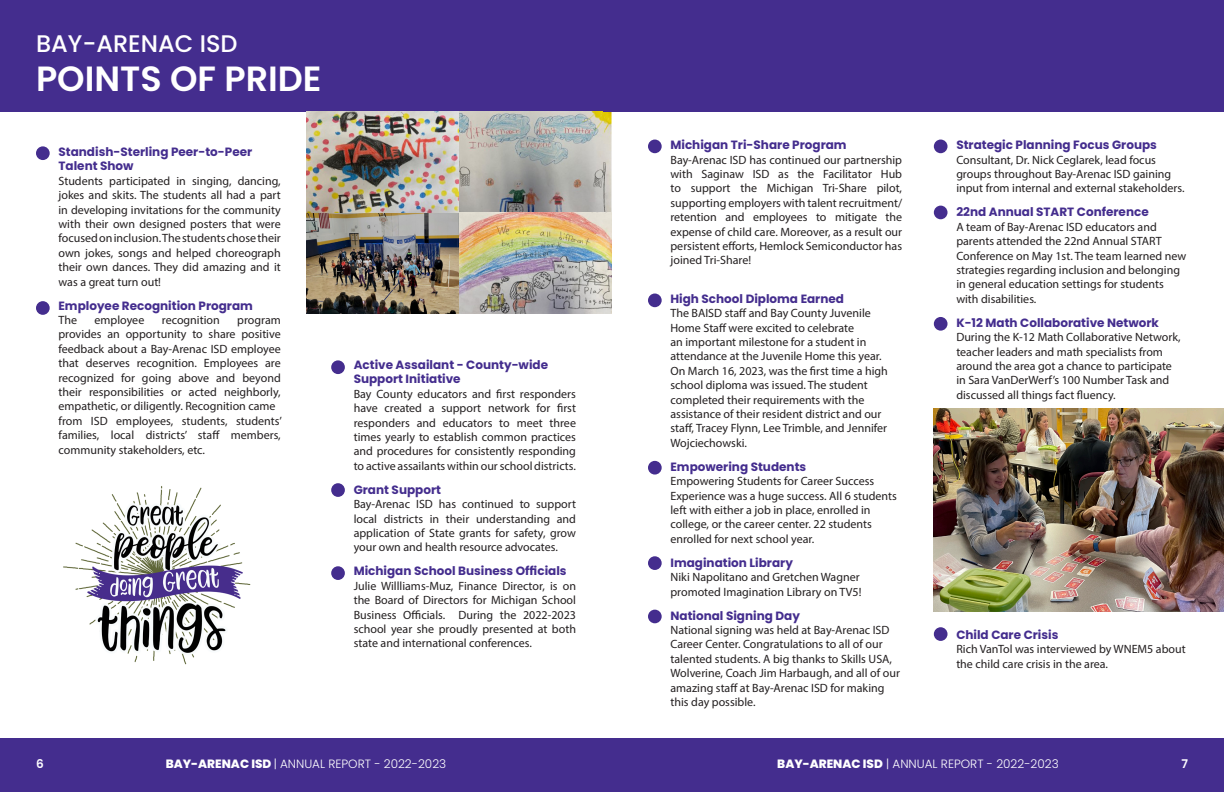
<style>
.page{position:relative;width:1224px;height:792px;background:#fff}
.page>*{position:absolute;margin:0;border:0;box-sizing:border-box;transform-origin:0 0}
.t1{font:600 35px "Poppins";color:#fff}
.t2{font:500 24px "Poppins";color:#fff}
.t3{font:12px/14.4px "Myriad Pro";color:#231f20}
.t4{font:700 12px/14.4px "Poppins";color:#442d8e}
.t5{font:300 12px "Poppins";color:#fff}
.t6{font:600 12px "Poppins";color:#fff}
.s1{font-weight:800}
</style>
<div class="page">
<div style="left:0;top:738px;width:1224px;height:54px;background:#442d8e"></div>
<img style="left:63px;top:486px;width:188px;height:179px">
<div style="left:50px;top:475px;width:39px;height:43px;background:#fff"></div>
<div style="left:0;top:0;width:621px;height:111px;background:#442d8e"></div>
<div style="left:36px;top:301px;width:14px;height:14px;background:#442d8e;border-radius:50%"></div>
<div style="left:36px;top:146px;width:14px;height:14px;background:#442d8e;border-radius:50%"></div>
<div style="left:331px;top:483px;width:14px;height:14px;background:#442d8e;border-radius:50%"></div>
<div style="left:331px;top:360px;width:14px;height:14px;background:#442d8e;border-radius:50%"></div>
<img style="left:306px;top:111px;width:306px;height:202px">
<div style="left:603px;top:0;width:621px;height:111px;background:#442d8e"></div>
<div style="left:648px;top:140px;width:14px;height:13px;background:#442d8e;border-radius:50%"></div>
<div style="left:331px;top:566px;width:14px;height:14px;background:#442d8e;border-radius:50%"></div>
<div style="left:648px;top:294px;width:14px;height:13px;background:#442d8e;border-radius:50%"></div>
<div style="left:648px;top:461px;width:14px;height:14px;background:#442d8e;border-radius:50%"></div>
<img style="left:934px;top:409px;width:290px;height:202px">
<div style="left:934px;top:140px;width:14px;height:13px;background:#442d8e;border-radius:50%"></div>
<div style="left:934px;top:206px;width:14px;height:13px;background:#442d8e;border-radius:50%"></div>
<div style="left:934px;top:317px;width:14px;height:14px;background:#442d8e;border-radius:50%"></div>
<div style="left:934px;top:627px;width:14px;height:14px;background:#442d8e;border-radius:50%"></div>
<div style="left:648px;top:556px;width:14px;height:14px;background:#442d8e;border-radius:50%"></div>
<div style="left:648px;top:610px;width:14px;height:13px;background:#442d8e;border-radius:50%"></div>
<h2 class="t2" style="left:36px;top:30px;width:203px">BAY-ARENAC ISD</h2>
<h2 class="t1" style="left:36px;top:58px;width:287px">POINTS OF PRIDE</h2>
<h3 class="t4" style="left:58px;top:145px;width:195px">Standish-Sterling Peer-to-Peer<br>Talent Show</h3>
<p class="t3" style="left:58px;top:173px;width:224px;text-align:justify">Students participated in singing, dancing, jokes and skits. The students all had a part in developing invitations for the community with their own designed posters that were focused on inclusion. The students chose their own jokes, songs and helped choreograph their own dances. They did amazing and it was a great turn out!</p>
<h3 class="t4" style="left:58px;top:298px;width:196px">Employee Recognition Program</h3>
<p class="t3" style="left:58px;top:313px;width:20px">The</p>
<p class="t3" style="left:95px;top:313px;width:51px">employee</p>
<p class="t3" style="left:162px;top:313px;width:59px">recognition</p>
<p class="t3" style="left:58px;top:313px;width:225px;text-indent:179px">program provides an opportunity to share positive feedback about a Bay-Arenac ISD employee that deserves recognition. Employees are recognized for going above and beyond their responsibilities or acted neighborly, empathetic, or diligently. Recognition came from ISD employees, students, students’ families, local districts’ staff members, community stakeholders, etc.</p>
<h3 class="t4" style="left:354px;top:358px;width:196px">Active Assailant - County-wide<br>Support Initiative</h3>
<p class="t3" style="left:354px;top:386px;width:224px;text-align:justify">Bay County educators and first responders have created a support network for first responders and educators to meet three times yearly to establish common practices and procedures for consistently responding to active assailants within our school districts.</p>
<h3 class="t4" style="left:354px;top:482px;width:89px">Grant Support</h3>
<p class="t3" style="left:354px;top:497px;width:224px;text-align:justify">Bay-Arenac ISD has continued to support local districts in their understanding and application of State grants for safety, grow your own and health resource advocates.</p>
<h3 class="t4" style="left:354px;top:564px;width:214px">Michigan School Business Officials</h3>
<p class="t3" style="left:354px;top:578px;width:224px;text-align:justify">Julie Willliams-Muz, Finance Director, is on the Board of Directors for Michigan School Business Officials. During the 2022-2023 school year she proudly presented at both state and international conferences.</p>
<h3 class="t4" style="left:670px;top:138px;width:178px">Michigan Tri-Share Program</h3>
<p class="t3" style="left:670px;top:152px;width:233px;text-align:justify">Bay-Arenac ISD has continued our partnership with Saginaw ISD as the Facilitator Hub to support the Michigan Tri-Share pilot, supporting employers with talent recruitment/ retention and employees to mitigate the expense of child care. Moreover, as a result our persistent efforts, Hemlock Semiconductor has joined Tri-Share!</p>
<h3 class="t4" style="left:670px;top:291px;width:175px">High School Diploma Earned</h3>
<p class="t3" style="left:670px;top:306px;width:219px">The BAISD staff and Bay County Juvenile Home Staff were excited to celebrate<br>an important milestone for a student in attendance at the Juvenile Home this year.<br>On March 16, 2023, was the first time a high school diploma was issued. The student completed their requirements with the assistance of their resident district and our staff, Tracey Flynn, Lee Trimble, and Jennifer Wojciechowski.</p>
<h3 class="t4" style="left:670px;top:459px;width:137px">Empowering Students</h3>
<p class="t3" style="left:670px;top:474px;width:228px">Empowering Students for Career Success Experience was a huge success. All 6 students left with either a job in place, enrolled in college, or the career center. 22 students enrolled for next school year.</p>
<h3 class="t4" style="left:670px;top:555px;width:124px">Imagination Library</h3>
<p class="t3" style="left:670px;top:570px;width:192px">Niki Napolitano and Gretchen Wagner promoted Imagination Library on TV5!</p>
<h3 class="t4" style="left:670px;top:608px;width:131px">National Signing Day</h3>
<p class="t3" style="left:670px;top:623px;width:231px">National signing was held at Bay-Arenac ISD Career Center. Congratulations to all of our talented students. A big thanks to Skills USA, Wolverine, Coach Jim Harbaugh, and all of our amazing staff at Bay-Arenac ISD for making this day possible.</p>
<h3 class="t4" style="left:956px;top:138px;width:202px">Strategic Planning Focus Groups</h3>
<p class="t3" style="left:956px;top:152px;width:230px">Consultant, Dr. Nick Ceglarek, lead focus groups throughout Bay-Arenac ISD gaining input from internal and external stakeholders.</p>
<h3 class="t4" style="left:956px;top:205px;width:194px">22nd Annual START Conference</h3>
<p class="t3" style="left:956px;top:219px;width:231px">A team of Bay-Arenac ISD educators and parents attended the 22nd Annual START Conference on May 1st. The team learned new strategies regarding inclusion and belonging in general education settings for students with disabilities.</p>
<h3 class="t4" style="left:956px;top:315px;width:204px">K-12 Math Collaborative Network</h3>
<p class="t3" style="left:956px;top:330px;width:226px">During the K-12 Math Collaborative Network, teacher leaders and math specialists from around the area got a chance to participate in Sara VanDerWerf’s 100 Number Task and discussed all things fact fluency.</p>
<h3 class="t4" style="left:956px;top:627px;width:104px">Child Care Crisis</h3>
<p class="t3" style="left:956px;top:642px;width:231px">Rich VanTol was interviewed by WNEM5 about the child care crisis in the area.</p>
<p class="t6" style="left:36px;top:757px;width:9px">6</p>
<p class="t5" style="left:166px;top:757px;width:282px"><span class="s1">BAY-ARENAC ISD</span> | ANNUAL REPORT - 2022-2023</p>
<p class="t5" style="left:777px;top:757px;width:283px"><span class="s1">BAY-ARENAC ISD</span> | ANNUAL REPORT - 2022-2023</p>
<p class="t6" style="left:1181px;top:757px;width:8px">7</p>
</div>
